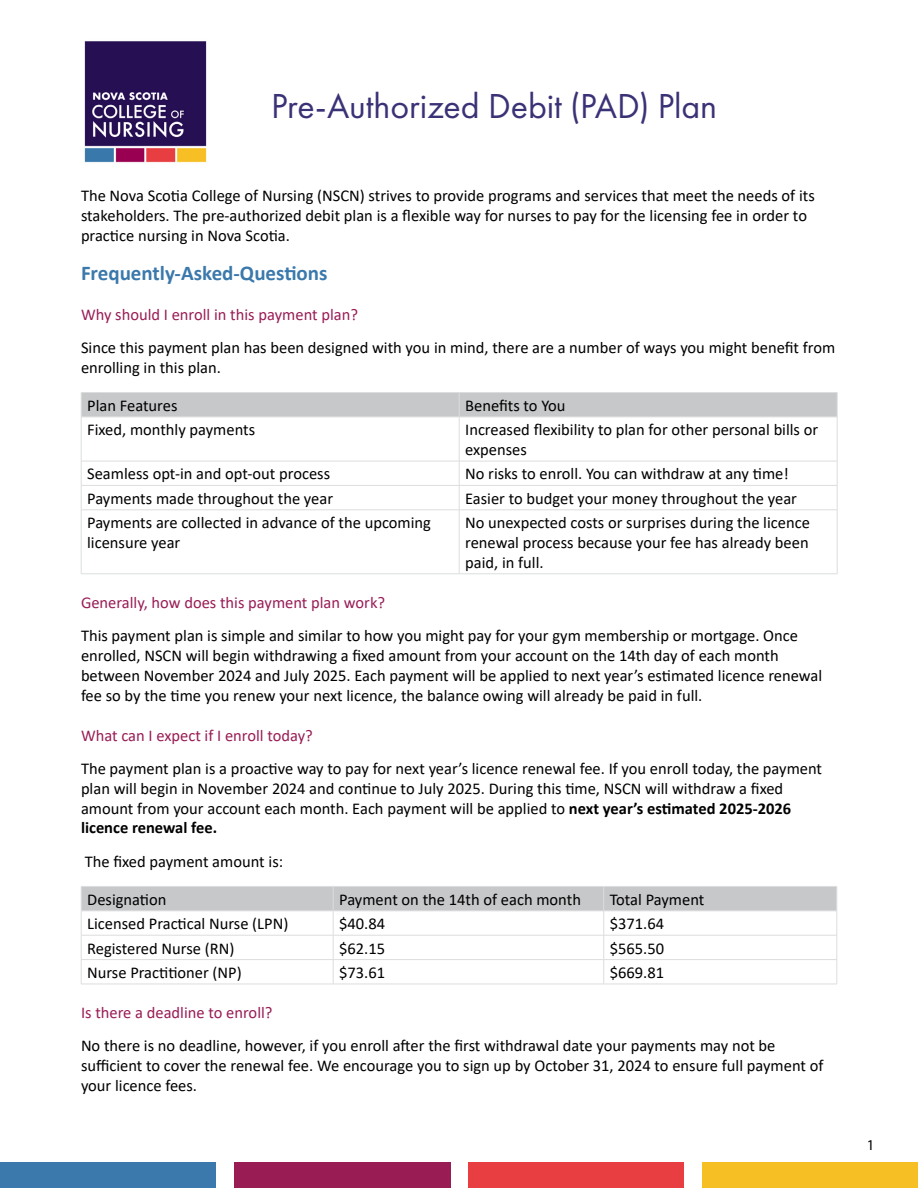
<style>
.page{position:relative;width:918px;height:1188px;background:#fff}
.page>*{position:absolute;margin:0;border:0;box-sizing:border-box;transform-origin:0 0}
.t1{font:36px "Futura PT";letter-spacing:-.005em;color:#3a3276}
.t2{font:700 21px "Calibri";color:#3b79ac}
.t3{font:16.5px/19.8px "Calibri";color:#000}
.t4{font:16.5px "Calibri";color:#991c55}
.t5{font:15px "Myriad Pro";color:#000}
.s1{font-weight:700}
</style>
<div class="page">
<div style="left:0;top:1162px;width:216px;height:26px;background:#3b79ac"></div>
<div style="left:702px;top:1162px;width:216px;height:26px;background:#f6bf23"></div>
<div style="left:468px;top:1162px;width:216px;height:26px;background:#e83e41"></div>
<div style="left:234px;top:1162px;width:216px;height:26px;background:#991c55"></div>
<hr style="left:81px;top:392px;width:378px;height:1px;background:#dcddde">
<hr style="left:459px;top:392px;width:378px;height:1px;background:#dcddde">
<div style="left:81px;top:393px;width:757px;height:24px;background:#c7c8ca"></div>
<hr style="left:81px;top:417px;width:378px;height:1px;background:#dcddde">
<hr style="left:81px;top:417px;width:1px;height:44px;background:#dcddde">
<hr style="left:459px;top:417px;width:378px;height:1px;background:#dcddde">
<hr style="left:459px;top:417px;width:1px;height:44px;background:#dcddde">
<hr style="left:837px;top:417px;width:1px;height:44px;background:#dcddde">
<hr style="left:81px;top:461px;width:378px;height:1px;background:#dcddde">
<hr style="left:459px;top:461px;width:378px;height:1px;background:#dcddde">
<hr style="left:81px;top:485px;width:378px;height:1px;background:#dcddde">
<svg style="left:81px;top:462px;width:1px;height:48px"></svg>
<hr style="left:459px;top:485px;width:378px;height:1px;background:#dcddde">
<svg style="left:459px;top:462px;width:1px;height:48px"></svg>
<svg style="left:837px;top:461px;width:1px;height:49px"></svg>
<hr style="left:81px;top:510px;width:378px;height:1px;background:#dcddde">
<hr style="left:81px;top:510px;width:1px;height:64px;background:#dcddde">
<hr style="left:459px;top:510px;width:378px;height:1px;background:#dcddde">
<hr style="left:459px;top:510px;width:1px;height:64px;background:#dcddde">
<hr style="left:837px;top:510px;width:1px;height:64px;background:#dcddde">
<hr style="left:81px;top:574px;width:378px;height:1px;background:#dcddde">
<hr style="left:459px;top:574px;width:378px;height:1px;background:#dcddde">
<svg style="left:81px;top:886px;width:757px;height:98px"></svg>
<hr style="left:81px;top:984px;width:252px;height:1px;background:#dcddde">
<hr style="left:333px;top:984px;width:271px;height:1px;background:#dcddde">
<hr style="left:604px;top:984px;width:233px;height:1px;background:#dcddde">
<img style="left:84px;top:41px;width:123px;height:122px">
<h1 class="t1" style="left:271px;top:85px;width:448px">Pre-Authorized Debit (PAD) Plan</h1>
<p class="t3" style="left:81px;top:186px;width:735px">The Nova Scotia College of Nursing (NSCN) strives to provide programs and services that meet the needs of its stakeholders. The pre-authorized debit plan is a flexible way for nurses to pay for the licensing fee in order to practice nursing in Nova Scotia.</p>
<p class="t2" style="left:81px;top:258px;width:248px">Frequently-Asked-Questions</p>
<p class="t4" style="left:81px;top:303px;width:279px">Why should I enroll in this payment plan?</p>
<p class="t3" style="left:81px;top:337px;width:756px">Since this payment plan has been designed with you in mind, there are a number of ways you might benefit from enrolling in this plan.</p>
<p class="t3" style="left:87px;top:395px;width:92px">Plan Features</p>
<p class="t3" style="left:465px;top:395px;width:102px">Benefits to You</p>
<p class="t3" style="left:87px;top:419px;width:170px">Fixed, monthly payments</p>
<p class="t3" style="left:465px;top:419px;width:355px">Increased flexibility to plan for other personal bills or expenses</p>
<p class="t3" style="left:87px;top:464px;width:244px">Seamless opt-in and opt-out process</p>
<p class="t3" style="left:465px;top:464px;width:325px">No risks to enroll. You can withdraw at any time!</p>
<p class="t3" style="left:87px;top:488px;width:247px">Payments made throughout the year</p>
<p class="t3" style="left:465px;top:488px;width:333px">Easier to budget your money throughout the year</p>
<p class="t3" style="left:87px;top:512px;width:345px">Payments are collected in advance of the upcoming licensure year</p>
<p class="t3" style="left:465px;top:512px;width:346px;text-align:justify">No unexpected costs or surprises during the licence renewal process because your fee has already been paid, in full.</p>
<p class="t4" style="left:81px;top:591px;width:306px">Generally, how does this payment plan work?</p>
<p class="t3" style="left:81px;top:626px;width:743px">This payment plan is simple and similar to how you might pay for your gym membership or mortgage. Once enrolled, NSCN will begin withdrawing a fixed amount from your account on the 14th day of each month between November 2024 and July 2025. Each payment will be applied to next year’s estimated licence renewal fee so by the time you renew your next licence, the balance owing will already be paid in full.</p>
<p class="t4" style="left:81px;top:724px;width:233px">What can I expect if I enroll today?</p>
<p class="t3" style="left:81px;top:758px;width:743px">The payment plan is a proactive way to pay for next year’s licence renewal fee. If you enroll today, the payment plan will begin in November 2024 and continue to July 2025. During this time, NSCN will withdraw a fixed amount from your account each month. Each payment will be applied to <span class="s1">next year’s estimated 2025-2026 licence renewal fee.</span></p>
<p class="t3" style="left:85px;top:851px;width:200px">The fixed payment amount is:</p>
<p class="t3" style="left:87px;top:889px;width:81px">Designation</p>
<p class="t3" style="left:339px;top:889px;width:243px">Payment on the 14th of each month</p>
<p class="t3" style="left:610px;top:889px;width:96px">Total Payment</p>
<p class="t3" style="left:87px;top:913px;width:203px">Licensed Practical Nurse (LPN)</p>
<p class="t3" style="left:339px;top:913px;width:47px">$40.84</p>
<p class="t3" style="left:610px;top:913px;width:56px">$371.64</p>
<p class="t3" style="left:87px;top:938px;width:149px">Registered Nurse (RN)</p>
<p class="t3" style="left:339px;top:938px;width:47px">$62.15</p>
<p class="t3" style="left:610px;top:938px;width:56px">$565.50</p>
<p class="t3" style="left:87px;top:962px;width:156px">Nurse Practitioner (NP)</p>
<p class="t3" style="left:339px;top:962px;width:47px">$73.61</p>
<p class="t3" style="left:610px;top:962px;width:56px">$669.81</p>
<p class="t4" style="left:81px;top:1001px;width:193px">Is there a deadline to enroll?</p>
<p class="t3" style="left:81px;top:1036px;width:744px">No there is no deadline, however, if you enroll after the first withdrawal date your payments may not be sufficient to cover the renewal fee. We encourage you to sign up by October 31, 2024 to ensure full payment of your licence fees.</p>
<p class="t5" style="left:867px;top:1135px;width:9px">1</p>
</div>
